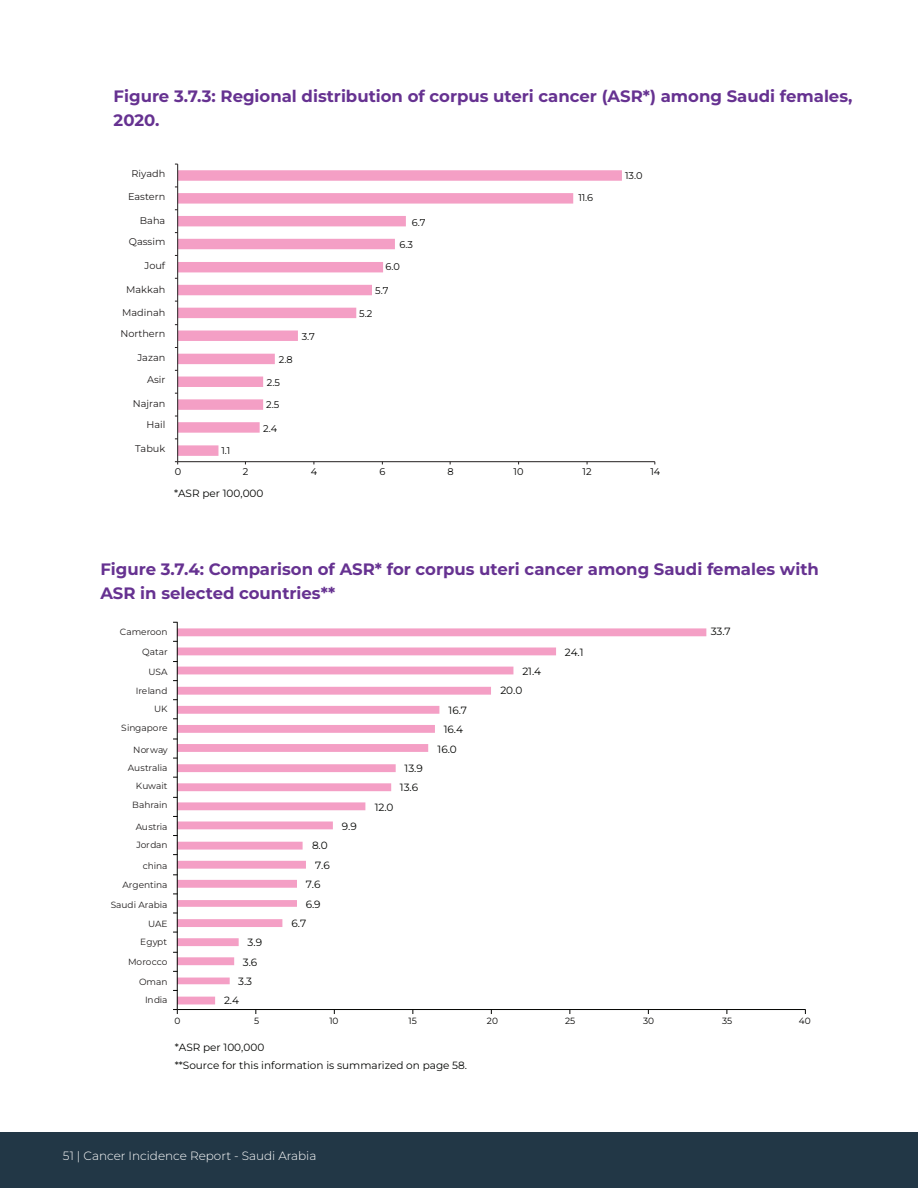
<style>
.page{position:relative;width:918px;height:1188px;background:#fff}
.page>*{position:absolute;margin:0;border:0;box-sizing:border-box;transform-origin:0 0}
.t1{font:700 16.5px/24px "Montserrat";color:#663291}
.t2{font:300 12px "Montserrat";color:#fff}
.t3{font:10.5px/18.3px "Montserrat";color:#040503}
.t4{font:9.75px/20.9px "Montserrat";color:#211e1e;text-align:right}
.t5{font:9.75px "Montserrat";color:#050504}
.t6{font:9px/18.9px "Montserrat";color:#211e1e;text-align:right}
.t7{font:9px "Montserrat";color:#050504}
</style>
<div class="page">
<div style="left:0;top:1132px;width:918px;height:56px;background:#223746"></div>
<svg style="left:178px;top:170px;width:444px;height:286px"></svg>
<hr style="left:178px;top:461px;width:477px;height:1px;background:#231f20">
<hr style="left:177px;top:164px;width:1px;height:298px;background:#231f20">
<svg style="left:178px;top:628px;width:528px;height:376px"></svg>
<hr style="left:178px;top:1009px;width:628px;height:1px;background:#040503">
<hr style="left:177px;top:622px;width:1px;height:388px;background:#040503">
<svg style="left:173px;top:1009px;width:5px;height:5px"></svg>
<p class="t1" style="left:114px;top:84px;width:740px">Figure 3.7.3: Regional distribution of corpus uteri cancer (ASR*) among Saudi females,<br>2020.</p>
<p class="t4" style="left:131px;top:163px;width:35px">Riyadh</p>
<p class="t4" style="left:128px;top:186px;width:39px">Eastern</p>
<p class="t4" style="left:129px;top:210px;width:38px">Baha<br>Qassim</p>
<p class="t4" style="left:145px;top:255px;width:22px">Jouf</p>
<p class="t4" style="left:126px;top:278px;width:41px">Makkah</p>
<p class="t4" style="left:121px;top:302px;width:46px;text-align:left">Madinah<br>Northern</p>
<p class="t4" style="left:137px;top:346px;width:29px">Jazan</p>
<p class="t4" style="left:147px;top:369px;width:20px">Asir</p>
<p class="t4" style="left:133px;top:393px;width:34px">Najran<br>Hail</p>
<p class="t4" style="left:135px;top:437px;width:32px">Tabuk</p>
<p class="t5" style="left:221px;top:444px;width:10px">1.1</p>
<p class="t5" style="left:279px;top:353px;width:16px">2.8</p>
<p class="t5" style="left:267px;top:376px;width:15px">2.5</p>
<p class="t5" style="left:266px;top:398px;width:15px">2.5</p>
<p class="t5" style="left:263px;top:422px;width:16px">2.4</p>
<p class="t5" style="left:302px;top:330px;width:15px">3.7</p>
<p class="t5" style="left:412px;top:216px;width:15px">6.7</p>
<p class="t5" style="left:399px;top:238px;width:15px">6.3</p>
<p class="t5" style="left:385px;top:260px;width:16px">6.0</p>
<p class="t5" style="left:375px;top:284px;width:15px">5.7</p>
<p class="t5" style="left:359px;top:307px;width:15px">5.2</p>
<p class="t5" style="left:578px;top:191px;width:16px">11.6</p>
<p class="t5" style="left:625px;top:169px;width:19px">13.0</p>
<p class="t5" style="left:175px;top:465px;width:8px">0</p>
<p class="t5" style="left:243px;top:465px;width:7px">2</p>
<p class="t5" style="left:311px;top:465px;width:8px">4</p>
<p class="t5" style="left:379px;top:465px;width:7px">6</p>
<p class="t5" style="left:447px;top:465px;width:8px">8</p>
<p class="t5" style="left:514px;top:465px;width:11px">10</p>
<p class="t5" style="left:583px;top:465px;width:11px">12</p>
<p class="t5" style="left:650px;top:465px;width:11px">14</p>
<p class="t3" style="left:174px;top:484px;width:91px">*ASR per 100,000</p>
<p class="t1" style="left:100px;top:557px;width:720px">Figure 3.7.4: Comparison of ASR* for corpus uteri cancer among Saudi females with<br>ASR in selected countries**</p>
<p class="t6" style="left:120px;top:622px;width:49px">Cameroon<br>Qatar</p>
<p class="t6" style="left:121px;top:662px;width:48px">USA<br>Ireland<br>UK<br>Singapore</p>
<p class="t6" style="left:128px;top:741px;width:41px;line-height:18px">Norway<br>Australia<br>Kuwait</p>
<p class="t6" style="left:132px;top:795px;width:37px">Bahrain</p>
<p class="t6" style="left:136px;top:817px;width:33px;line-height:18px;text-align:left">Austria<br>Jordan</p>
<p class="t6" style="left:122px;top:856px;width:47px">china<br>Argentina</p>
<p class="t6" style="left:111px;top:895px;width:58px;line-height:19.5px">Saudi Arabia<br>UAE</p>
<p class="t6" style="left:128px;top:932px;width:41px;line-height:19.6px">Egypt<br>Morocco</p>
<p class="t6" style="left:139px;top:972px;width:30px;line-height:18.3px">Oman<br>India</p>
<p class="t3" style="left:248px;top:933px;width:16px">3.9</p>
<p class="t3" style="left:243px;top:953px;width:16px">3.6</p>
<p class="t3" style="left:238px;top:972px;width:15px">3.3</p>
<p class="t3" style="left:224px;top:991px;width:17px">2.4</p>
<p class="t3" style="left:312px;top:836px;width:17px">8.0</p>
<p class="t3" style="left:315px;top:856px;width:16px">7.6</p>
<p class="t3" style="left:306px;top:875px;width:16px">7.6</p>
<p class="t3" style="left:306px;top:894px;width:16px">6.9</p>
<p class="t3" style="left:292px;top:914px;width:16px">6.7</p>
<p class="t3" style="left:342px;top:817px;width:16px">9.9</p>
<p class="t3" style="left:405px;top:759px;width:20px">13.9</p>
<p class="t3" style="left:400px;top:778px;width:20px">13.6</p>
<p class="t3" style="left:375px;top:797px;width:20px">12.0</p>
<p class="t3" style="left:449px;top:701px;width:20px">16.7</p>
<p class="t3" style="left:444px;top:720px;width:21px">16.4</p>
<p class="t3" style="left:438px;top:739px;width:21px">16.0</p>
<p class="t3" style="left:522px;top:662px;width:20px">21.4</p>
<p class="t3" style="left:500px;top:681px;width:23px">20.0</p>
<p class="t3" style="left:565px;top:642px;width:20px">24.1</p>
<p class="t3" style="left:711px;top:622px;width:22px">33.7</p>
<p class="t7" style="left:174px;top:1015px;width:7px">0</p>
<p class="t7" style="left:254px;top:1015px;width:7px">5</p>
<p class="t7" style="left:329px;top:1015px;width:11px">10</p>
<p class="t7" style="left:409px;top:1015px;width:10px">15</p>
<p class="t7" style="left:487px;top:1015px;width:13px">20</p>
<p class="t7" style="left:565px;top:1015px;width:12px">25</p>
<p class="t7" style="left:643px;top:1015px;width:13px">30</p>
<p class="t7" style="left:722px;top:1015px;width:12px">35</p>
<p class="t7" style="left:799px;top:1015px;width:13px">40</p>
<p class="t3" style="left:175px;top:1038px;width:294px">*ASR per 100,000<br>**Source for this information is summarized on page 58.</p>
<p class="t2" style="left:63px;top:1148px;width:255px">51 | Cancer Incidence Report - Saudi Arabia</p>
</div>
